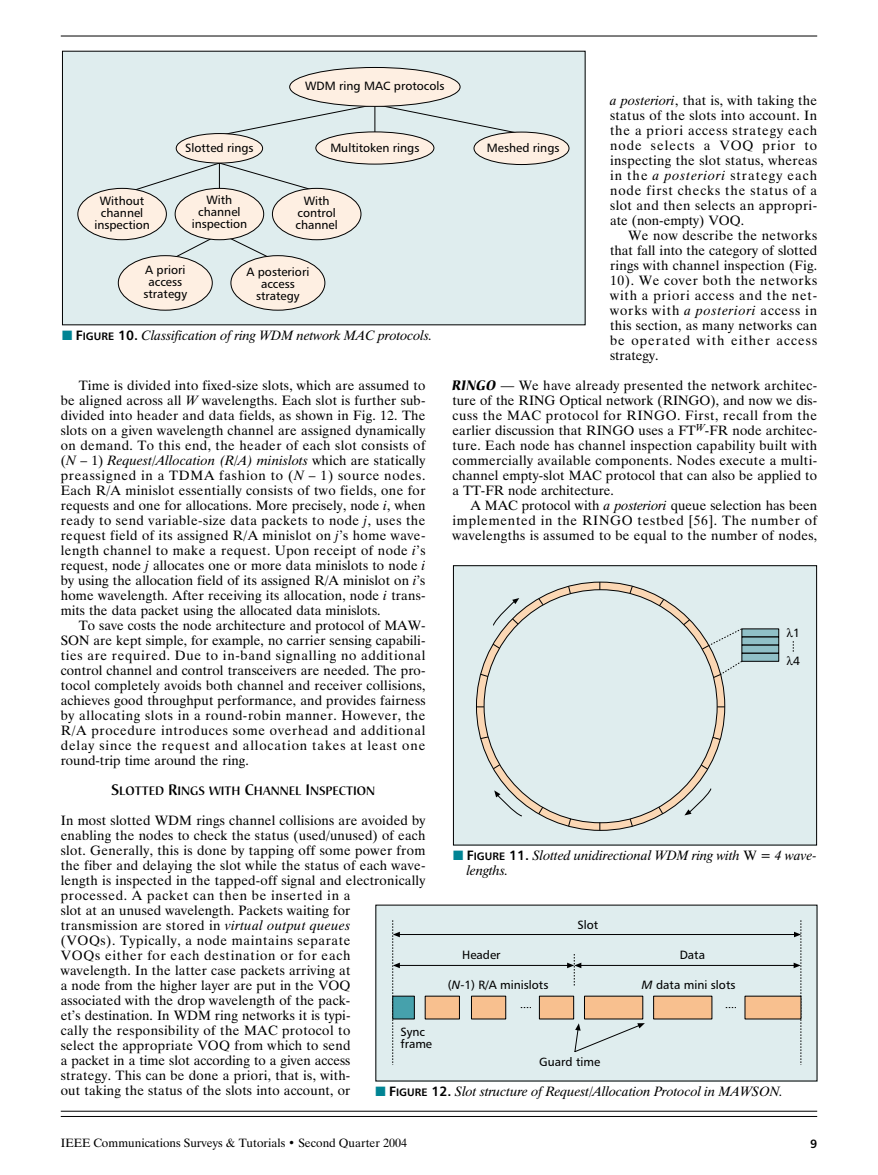
<style>
.page{position:relative;width:878px;height:1175px;background:#fff}
.page>*{position:absolute;margin:0;border:0;box-sizing:border-box;transform-origin:0 0}
.t1{font:13.5px/15px "Dutch 801 BT";letter-spacing:.015em;color:#000;text-align:justify}
.t2{font:italic 13.5px/15px "Dutch 801 BT";color:#000}
.t3{font:12px/12px "Humanist 777 BT Roman B";color:#000;text-align:center}
.t4{font:12px "Dutch 801 BT";color:#000}
.t5{font:500 12px "Christiana";color:#000}
.t6{font:12px "Humanist 777 BT Bold B";color:#000}
.s1{font-style:italic}
.s2{font-family:"Christiana";font-weight:700;font-style:italic}
.s3{color:#008494}
.s4{font-family:"Humanist 777 BT Bold B";font-style:normal}
.s5{font-family:"Humanist 777 BT Bold B";font-style:normal;font-size:10.8px}
.s6{font-size:15px}
.s7{font-style:normal}
.s8{font-family:"Humanist 777 BT Italic B"}
</style>
<div class="page">
<hr style="left:61px;top:36px;width:756px;height:1px;background:#000">
<hr style="left:61px;top:1116px;width:756px;height:1px;background:#000">
<hr style="left:61px;top:1110px;width:756px;height:1px;background:#000">
<div style="left:62px;top:51px;width:523px;height:274px;background:#dfedee"></div>
<svg style="left:229px;top:96px;width:300px;height:49px"></svg>
<div style="left:315px;top:131px;width:119px;height:33px;background:#feefe2;border:1px solid #000;border-radius:50%"></div>
<div style="left:289px;top:67px;width:171px;height:40px;background:#feefe2;border:1px solid #000;border-radius:50%"></div>
<svg style="left:127px;top:155px;width:188px;height:108px"></svg>
<div style="left:175px;top:188px;width:89px;height:52px;background:#feefe2;border:1px solid #000;border-radius:50%"></div>
<div style="left:176px;top:133px;width:87px;height:30px;background:#feefe2;border:1px solid #000;border-radius:50%"></div>
<div style="left:473px;top:132px;width:96px;height:33px;background:#feefe2;border:1px solid #000;border-radius:50%"></div>
<div style="left:77px;top:188px;width:90px;height:52px;background:#feefe2;border:1px solid #000;border-radius:50%"></div>
<div style="left:118px;top:255px;width:95px;height:55px;background:#feefe2;border:1px solid #000;border-radius:50%"></div>
<div style="left:230px;top:255px;width:95px;height:55px;background:#feefe2;border:1px solid #000;border-radius:50%"></div>
<div style="left:272px;top:188px;width:89px;height:52px;background:#feefe2;border:1px solid #000;border-radius:50%"></div>
<div style="left:453px;top:565px;width:363px;height:280px;background:#dfedee"></div>
<svg style="left:741px;top:628px;width:38px;height:9px"></svg>
<div style="left:741px;top:636px;width:38px;height:9px;background:#90c0c7;border:1px solid #000"></div>
<div style="left:741px;top:645px;width:38px;height:8px;background:#90c0c7"></div>
<div style="left:741px;top:653px;width:38px;height:8px;background:#90c0c7;border:1px solid #000"></div>
<svg style="left:476px;top:581px;width:249px;height:250px"></svg>
<svg style="left:494px;top:790px;width:29px;height:27px"></svg>
<svg style="left:684px;top:787px;width:27px;height:28px"></svg>
<svg style="left:707px;top:628px;width:35px;height:47px"></svg>
<div style="left:453px;top:565px;width:363px;height:280px;border:1px solid #000"></div>
<div style="left:376px;top:905px;width:441px;height:176px;background:#dfedee"></div>
<svg style="left:574px;top:1023px;width:71px;height:29px"></svg>
<hr style="left:397px;top:934px;width:399px;height:1px;background:#000">
<hr style="left:397px;top:965px;width:173px;height:1px;background:#000">
<hr style="left:578px;top:965px;width:218px;height:1px;background:#000">
<svg style="left:392px;top:920px;width:8px;height:143px"></svg>
<svg style="left:793px;top:920px;width:8px;height:143px"></svg>
<svg style="left:567px;top:954px;width:14px;height:32px"></svg>
<div style="left:425px;top:995px;width:35px;height:24px;background:#f8c08f"></div>
<div style="left:392px;top:995px;width:23px;height:24px;background:#46a1ac;border:1px solid #000"></div>
<div style="left:471px;top:995px;width:35px;height:24px;background:#f8c08f;border:1px solid #000"></div>
<div style="left:539px;top:995px;width:35px;height:24px;background:#f8c08f;border:1px solid #000"></div>
<div style="left:584px;top:995px;width:59px;height:24px;background:#f8c08f"></div>
<div style="left:653px;top:995px;width:59px;height:24px;background:#f8c08f"></div>
<div style="left:744px;top:995px;width:57px;height:24px;background:#f8c08f"></div>
<p class="t3" style="left:305px;top:82px;width:141px">WDM ring MAC protocols</p>
<p class="t1" style="left:610px;top:94px;width:209px"><span class="s1">a posteriori</span>, that is, with taking the status of the slots into account. In the a priori access strategy each node selects a VOQ prior to inspecting the slot status, whereas in the <span class="s1">a posteriori</span> strategy each node first checks the status of a slot and then selects an appropri&shy;ate (non-empty) VOQ.</p>
<p class="t1" style="left:610px;top:229px;width:209px;text-indent:18px">We now describe the networks that fall into the category of slotted rings with channel inspection (Fig.<br>10). We cover both the networks with a priori access and the net&shy;works with <span class="s1">a posteriori</span> access in this section, as many networks can be operated with either access strategy.</p>
<p class="t1" style="left:452px;top:379px;width:366px"><span class="s2">RINGO</span> — We have already presented the network architec&shy;ture of the RING Optical network (RINGO), and now we dis&shy;cuss the MAC protocol for RINGO. First, recall from the earlier discussion that RINGO uses a FT<sup>W</sup>-FR node architec&shy;ture. Each node has channel inspection capability built with commercially available components. Nodes execute a multi&shy;channel empty-slot MAC protocol that can also be applied to a TT-FR node architecture.</p>
<p class="t1" style="left:452px;top:499px;width:366px;text-indent:18px">A MAC protocol with <span class="s1">a posteriori</span> queue selection has been implemented in the RINGO testbed [56]. The number of wavelengths is assumed to be equal to the number of nodes,</p>
<p class="t3" style="left:185px;top:143px;width:70px">Slotted rings</p>
<p class="t3" style="left:330px;top:143px;width:91px">Multitoken rings</p>
<p class="t3" style="left:487px;top:143px;width:74px">Meshed rings</p>
<p class="t3" style="left:192px;top:195px;width:57px">With channel inspection</p>
<p class="t3" style="left:94px;top:196px;width:57px">Without channel inspection</p>
<p class="t3" style="left:143px;top:265px;width:45px">A priori access strategy</p>
<p class="t3" style="left:246px;top:267px;width:64px">A posteriori access strategy</p>
<p class="t3" style="left:295px;top:196px;width:44px">With control channel</p>
<p class="t2" style="left:62px;top:329px;width:371px"><span class="s3">■</span> <span class="s4">F</span><span class="s5">IGURE</span> <span class="s4">10.</span> Classification of ring WDM network MAC protocols.</p>
<p class="t1" style="left:61px;top:379px;width:366px;text-indent:18px">Time is divided into fixed-size slots, which are assumed to be aligned across all <span class="s1">W</span> wavelengths. Each slot is further sub&shy;divided into header and data fields, as shown in Fig. 12. The slots on a given wavelength channel are assigned dynamically on demand. To this end, the header of each slot consists of (<span class="s1">N</span> – 1) <span class="s1">Request/Allocation (R/A) minislots</span> which are statically preassigned in a TDMA fashion to (<span class="s1">N</span> – 1) source nodes.<br>Each R/A minislot essentially consists of two fields, one for requests and one for allocations. More precisely, node <span class="s1">i</span>, when ready to send variable-size data packets to node <span class="s1">j</span>, uses the request field of its assigned R/A minislot on <span class="s1">j</span>’s home wave&shy;length channel to make a request. Upon receipt of node <span class="s1">i</span>’s request, node <span class="s1">j</span> allocates one or more data minislots to node <span class="s1">i </span>by using the allocation field of its assigned R/A minislot on <span class="s1">i</span>’s home wavelength. After receiving its allocation, node <span class="s1">i</span> trans&shy;mits the data packet using the allocated data minislots.</p>
<p class="t1" style="left:61px;top:619px;width:366px;text-indent:18px">To save costs the node architecture and protocol of MAW-SON are kept simple, for example, no carrier sensing capabili&shy;ties are required. Due to in-band signalling no additional control channel and control transceivers are needed. The pro&shy;tocol completely avoids both channel and receiver collisions, achieves good throughput performance, and provides fairness by allocating slots in a round-robin manner. However, the R/A procedure introduces some overhead and additional delay since the request and allocation takes at least one round-trip time around the ring.</p>
<p class="t5" style="left:111px;top:786px;width:265px"><span class="s6">S</span>LOTTED <span class="s6">R</span>INGS WITH <span class="s6">C</span>HANNEL <span class="s6">I</span>NSPECTION</p>
<p class="t1" style="left:61px;top:814px;width:366px;text-align:left">In most slotted WDM rings channel collisions are avoided by enabling the nodes to check the status (used/unused) of each slot. Generally, this is done by tapping off some power from the fiber and delaying the slot while the status of each wave&shy;length is inspected in the tapped-off signal and electronically processed. A packet can then be inserted in a<br>slot at an unused wavelength. Packets waiting for transmission are stored in <span class="s1">virtual output queues<br></span>(VOQs). Typically, a node maintains separate<br>VOQs either for each destination or for each<br>wavelength. In the latter case packets arriving at<br>a node from the higher layer are put in the VOQ<br>associated with the drop wavelength of the pack-<br>et’s destination. In WDM ring networks it is typi-<br>cally the responsibility of the MAC protocol to<br>select the appropriate VOQ from which to send<br>a packet in a time slot according to a given access<br>strategy. This can be done a priori, that is, with-<br>out taking the status of the slots into account, or</p>
<p class="t3" style="left:793px;top:628px;width:8px">1</p>
<p class="t3" style="left:793px;top:656px;width:8px">4</p>
<p class="t2" style="left:467px;top:849px;width:352px;text-indent:-14px"><span class="s3">■</span> <span class="s4">F</span><span class="s5">IGURE</span> <span class="s4">11.</span> Slotted unidirectional WDM ring with <span class="s7">W</span> = 4 wave&shy;lengths.</p>
<p class="t3" style="left:577px;top:920px;width:22px">Slot</p>
<p class="t3" style="left:462px;top:950px;width:40px">Header</p>
<p class="t3" style="left:679px;top:950px;width:27px">Data</p>
<p class="t3" style="left:448px;top:979px;width:102px">(<span class="s8">N</span>-1) R/A minislots</p>
<p class="t3" style="left:642px;top:979px;width:95px"><span class="s8">M</span> data mini slots</p>
<p class="t3" style="left:400px;top:1027px;width:33px;text-align:left">Sync frame</p>
<p class="t3" style="left:539px;top:1056px;width:63px">Guard time</p>
<p class="t2" style="left:375px;top:1085px;width:409px"><span class="s3">■</span> <span class="s4">F</span><span class="s5">IGURE</span> <span class="s4">12.</span> Slot structure of Request/Allocation Protocol in MAWSON.</p>
<p class="t4" style="left:61px;top:1138px;width:348px">IEEE Communications Surveys &amp; Tutorials • Second Quarter 2004</p>
<p class="t6" style="left:810px;top:1139px;width:9px">9</p>
</div>
